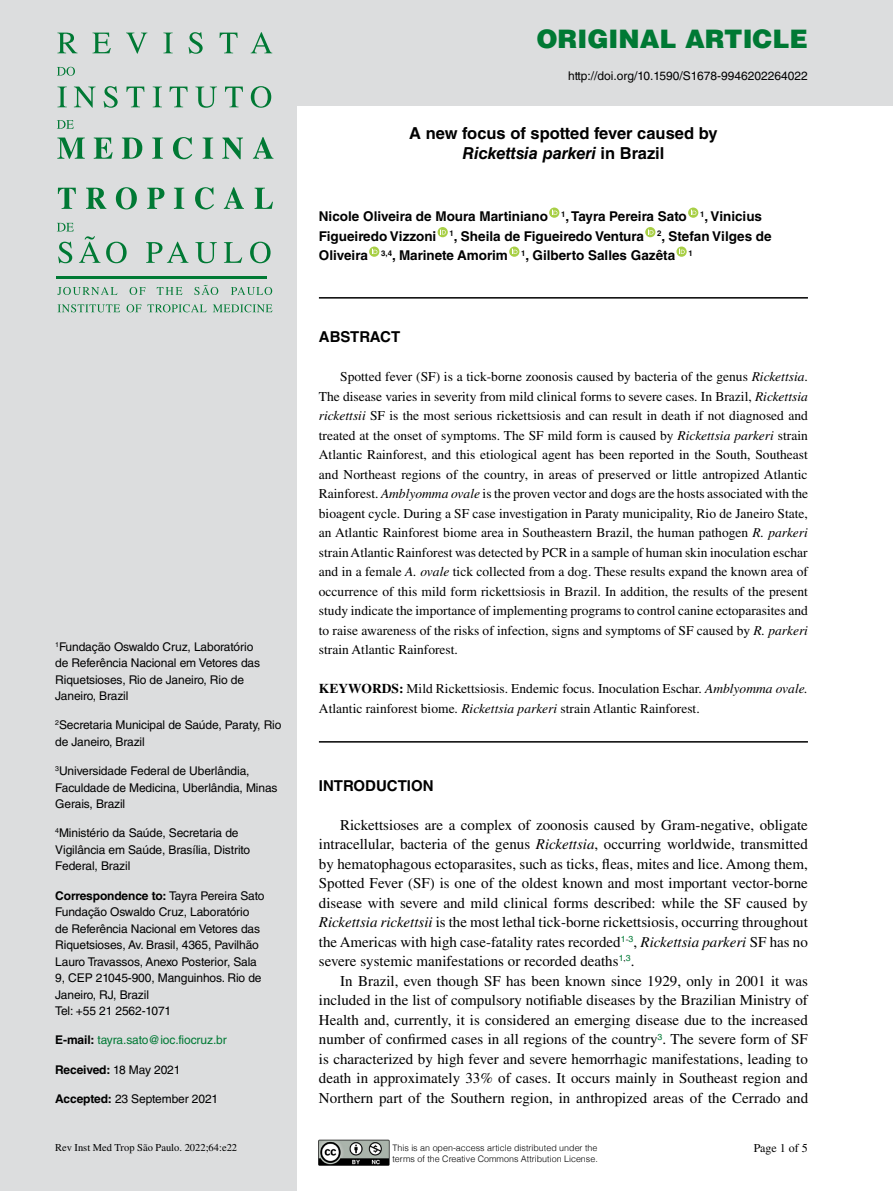
<style>
.page{position:relative;width:893px;height:1191px;background:#fff}
.page>*{position:absolute;margin:0;border:0;box-sizing:border-box;transform-origin:0 0}
.t1{font:900 25.5px "Helvetica LT Std";color:#007934}
.t2{font:700 16.5px/19.8px "Helvetica LT Std";color:#000;text-align:center}
.t3{font:15px/19.5px "Times LT Std";color:#000;text-align:justify}
.t4{font:700 15px "Helvetica LT Std";color:#000}
.t5{font:13.5px/19.5px "Times LT Std";color:#000;text-align:justify}
.t6{font:700 13.5px/19.5px "Helvetica LT Std";color:#000}
.t7{font:12px/16.5px "Helvetica LT Std";letter-spacing:-.01em;color:#000}
.t8{font:12px "Helvetica LT Std";letter-spacing:-.01em;color:#007934}
.t9{font:700 12px "Helvetica LT Std";letter-spacing:-.01em;color:#000}
.t10{font:12px "Times LT Std";color:#000}
.t11{font:10.5px "Times LT Std";color:#000}
.t12{font:300 8.85px/10.6px "Helvetica";color:#000}
.s1{font-style:italic}
.s2{font-weight:700}
.s3{font-weight:700;color:#000}
.s4{font-weight:400}
</style>
<div class="page">
<div style="left:0;top:0;width:297px;height:1191px;background:#dcddde"></div>
<div style="left:22px;top:0;width:871px;height:106px;background:#dcddde"></div>
<svg style="left:57px;top:33px;width:21px;height:20px"></svg>
<svg style="left:92px;top:33px;width:19px;height:20px"></svg>
<svg style="left:126px;top:33px;width:21px;height:21px"></svg>
<svg style="left:163px;top:33px;width:10px;height:20px"></svg>
<svg style="left:189px;top:32px;width:14px;height:22px"></svg>
<svg style="left:220px;top:33px;width:18px;height:20px"></svg>
<svg style="left:251px;top:32px;width:21px;height:21px"></svg>
<svg style="left:57px;top:87px;width:10px;height:20px"></svg>
<svg style="left:74px;top:87px;width:22px;height:21px"></svg>
<svg style="left:104px;top:86px;width:14px;height:22px"></svg>
<svg style="left:126px;top:87px;width:18px;height:20px"></svg>
<svg style="left:153px;top:87px;width:9px;height:20px"></svg>
<svg style="left:170px;top:87px;width:18px;height:20px"></svg>
<svg style="left:195px;top:87px;width:22px;height:21px"></svg>
<svg style="left:225px;top:87px;width:18px;height:20px"></svg>
<svg style="left:251px;top:86px;width:20px;height:22px"></svg>
<svg style="left:57px;top:137px;width:28px;height:22px"></svg>
<svg style="left:94px;top:137px;width:19px;height:22px"></svg>
<svg style="left:122px;top:137px;width:20px;height:22px"></svg>
<svg style="left:152px;top:137px;width:11px;height:22px"></svg>
<svg style="left:173px;top:137px;width:19px;height:22px"></svg>
<svg style="left:203px;top:137px;width:10px;height:22px"></svg>
<svg style="left:222px;top:137px;width:21px;height:22px"></svg>
<svg style="left:253px;top:137px;width:20px;height:22px"></svg>
<svg style="left:58px;top:188px;width:18px;height:21px"></svg>
<svg style="left:86px;top:188px;width:20px;height:21px"></svg>
<svg style="left:116px;top:187px;width:21px;height:22px"></svg>
<svg style="left:147px;top:188px;width:17px;height:21px"></svg>
<svg style="left:174px;top:188px;width:10px;height:21px"></svg>
<svg style="left:195px;top:187px;width:19px;height:22px"></svg>
<svg style="left:224px;top:187px;width:20px;height:22px"></svg>
<svg style="left:255px;top:188px;width:18px;height:21px"></svg>
<svg style="left:146px;top:242px;width:43px;height:21px"></svg>
<svg style="left:195px;top:242px;width:22px;height:21px"></svg>
<svg style="left:224px;top:242px;width:18px;height:21px"></svg>
<svg style="left:250px;top:242px;width:21px;height:21px"></svg>
<svg style="left:57px;top:223px;width:70px;height:40px"></svg>
<svg style="left:57px;top:120px;width:17px;height:9px"></svg>
<svg style="left:57px;top:67px;width:18px;height:9px"></svg>
<svg style="left:57px;top:287px;width:60px;height:8px"></svg>
<svg style="left:130px;top:287px;width:15px;height:8px"></svg>
<svg style="left:157px;top:287px;width:25px;height:8px"></svg>
<svg style="left:194px;top:285px;width:24px;height:10px"></svg>
<svg style="left:231px;top:287px;width:41px;height:8px"></svg>
<svg style="left:58px;top:304px;width:62px;height:8px"></svg>
<svg style="left:127px;top:304px;width:14px;height:8px"></svg>
<svg style="left:147px;top:304px;width:60px;height:8px"></svg>
<svg style="left:213px;top:304px;width:59px;height:8px"></svg>
<hr style="left:56px;top:276px;width:210px;height:2px;background:#007934">
<img style="left:319px;top:1139px;width:70px;height:26px">
<hr style="left:319px;top:297px;width:489px;height:1px;background:#000">
<hr style="left:319px;top:741px;width:489px;height:1px;background:#000">
<svg style="left:549px;top:207px;width:10px;height:11px"></svg>
<svg style="left:552px;top:209px;width:5px;height:6px"></svg>
<svg style="left:688px;top:207px;width:10px;height:11px"></svg>
<svg style="left:691px;top:209px;width:5px;height:6px"></svg>
<svg style="left:438px;top:227px;width:10px;height:10px"></svg>
<svg style="left:440px;top:229px;width:6px;height:5px"></svg>
<svg style="left:645px;top:227px;width:10px;height:10px"></svg>
<svg style="left:648px;top:229px;width:6px;height:5px"></svg>
<svg style="left:369px;top:246px;width:10px;height:11px"></svg>
<svg style="left:372px;top:248px;width:5px;height:6px"></svg>
<svg style="left:509px;top:246px;width:10px;height:11px"></svg>
<svg style="left:512px;top:248px;width:5px;height:6px"></svg>
<svg style="left:676px;top:246px;width:11px;height:11px"></svg>
<svg style="left:679px;top:248px;width:6px;height:6px"></svg>
<h1 class="t1" style="left:536px;top:22px;width:273px">ORIGINAL ARTICLE</h1>
<p class="t7" style="left:568px;top:67px;width:241px">http://doi.org/10.1590/S1678-9946202264022</p>
<p class="t2" style="left:409px;top:123px;width:310px">A new focus of spotted fever caused by<br><span class="s1">Rickettsia parkeri</span> in Brazil</p>
<p class="t7" style="left:55px;top:638px;width:206px"><sup>1</sup>Fundação Oswaldo Cruz, Laboratório de Referência Nacional em Vetores das<br>Riquetsioses, Rio de Janeiro, Rio de<br>Janeiro, Brazil</p>
<p class="t7" style="left:55px;top:717px;width:228px"><sup>2</sup>Secretaria Municipal de Saúde, Paraty, Rio de Janeiro, Brazil</p>
<p class="t7" style="left:55px;top:762px;width:224px"><sup>3</sup>Universidade Federal de Uberlândia,<br>Faculdade de Medicina, Uberlândia, Minas<br>Gerais, Brazil</p>
<p class="t7" style="left:55px;top:825px;width:196px"><sup>4</sup>Ministério da Saúde, Secretaria de<br>Vigilância em Saúde, Brasília, Distrito<br>Federal, Brazil</p>
<p class="t7" style="left:55px;top:887px;width:211px"><span class="s2">Correspondence to:</span> Tayra Pereira Sato Fundação Oswaldo Cruz, Laboratório de Referência Nacional em Vetores das Riquetsioses, Av. Brasil, 4365, Pavilhão Lauro Travassos, Anexo Posterior, Sala 9, CEP 21045-900, Manguinhos. Rio de Janeiro, RJ, Brazil<br>Tel: +55 21 2562-1071</p>
<p class="t8" style="left:55px;top:1033px;width:173px"><span class="s3">E-mail:</span> tayra.sato@ioc.fiocruz.br</p>
<p class="t9" style="left:55px;top:1062px;width:127px">Received: <span class="s4">18 May 2021</span></p>
<p class="t7" style="left:55px;top:1090px;width:164px"><span class="s2">Accepted:</span> 23 September 2021</p>
<p class="t6" style="left:319px;top:207px;width:454px">Nicole Oliveira de Moura Martiniano <sup>1</sup>, Tayra Pereira Sato <sup>1</sup>, Vinicius<br>Figueiredo Vizzoni <sup>1</sup>, Sheila de Figueiredo Ventura <sup>2</sup>, Stefan Vilges de<br>Oliveira <sup>3,4</sup>, Marinete Amorim <sup>1</sup>, Gilberto Salles Gazêta <sup>1</sup></p>
<p class="t4" style="left:319px;top:328px;width:83px">ABSTRACT</p>
<p class="t5" style="left:319px;top:367px;width:491px;text-indent:21px">Spotted fever (SF) is a tick-borne zoonosis caused by bacteria of the genus <span class="s1">Rickettsia</span>.<br>The disease varies in severity from mild clinical forms to severe cases. In Brazil, <span class="s1">Rickettsia rickettsii</span> SF is the most serious rickettsiosis and can result in death if not diagnosed and treated at the onset of symptoms. The SF mild form is caused by <span class="s1">Rickettsia parkeri</span> strain Atlantic Rainforest, and this etiological agent has been reported in the South, Southeast and Northeast regions of the country, in areas of preserved or little antropized Atlantic Rainforest. <span class="s1">Amblyomma ovale</span> is the proven vector and dogs are the hosts associated with the bioagent cycle. During a SF case investigation in Paraty municipality, Rio de Janeiro State, an Atlantic Rainforest biome area in Southeastern Brazil, the human pathogen <span class="s1">R. parkeri </span>strain Atlantic Rainforest was detected by PCR in a sample of human skin inoculation eschar and in a female <span class="s1">A. ovale</span> tick collected from a dog. These results expand the known area of occurrence of this mild form rickettsiosis in Brazil. In addition, the results of the present study indicate the importance of implementing programs to control canine ectoparasites and to raise awareness of the risks of infection, signs and symptoms of SF caused by <span class="s1">R. parkeri </span>strain Atlantic Rainforest.</p>
<p class="t5" style="left:319px;top:679px;width:491px"><span class="s2">KEYWORDS:</span> Mild Rickettsiosis. Endemic focus. Inoculation Eschar. <span class="s1">Amblyomma ovale.<br></span>Atlantic rainforest biome. <span class="s1">Rickettsia parkeri</span> strain Atlantic Rainforest.</p>
<p class="t4" style="left:319px;top:776px;width:116px">INTRODUCTION</p>
<p class="t3" style="left:319px;top:815px;width:491px;text-indent:21px">Rickettsioses are a complex of zoonosis caused by Gram-negative, obligate intracellular, bacteria of the genus <span class="s1">Rickettsia</span>, occurring worldwide, transmitted by hematophagous ectoparasites, such as ticks, fleas, mites and lice. Among them, Spotted Fever (SF) is one of the oldest known and most important vector-borne disease with severe and mild clinical forms described: while the SF caused by <span class="s1">Rickettsia rickettsii</span> is the most lethal tick-borne rickettsiosis, occurring throughout the Americas with high case-fatality rates recorded<sup>1</sup><sup>-</sup><sup>3</sup>, <span class="s1">Rickettsia parkeri</span> SF has no severe systemic manifestations or recorded deaths<sup>1</sup><sup>,</sup><sup>3</sup>.</p>
<p class="t3" style="left:319px;top:971px;width:491px;text-indent:21px">In Brazil, even though SF has been known since 1929, only in 2001 it was included in the list of compulsory notifiable diseases by the Brazilian Ministry of Health and, currently, it is considered an emerging disease due to the increased number of confirmed cases in all regions of the country<sup>3</sup>. The severe form of SF is characterized by high fever and severe hemorrhagic manifestations, leading to death in approximately 33% of cases. It occurs mainly in Southeast region and Northern part of the Southern region, in anthropized areas of the Cerrado and</p>
<p class="t11" style="left:55px;top:1142px;width:183px">Rev Inst Med Trop São Paulo. 2022;64:e22</p>
<p class="t10" style="left:754px;top:1141px;width:56px">Page 1 of 5</p>
<p class="t12" style="left:392px;top:1142px;width:207px">This is an open-access article distributed under the terms of the Creative Commons Attribution License.</p>
</div>
